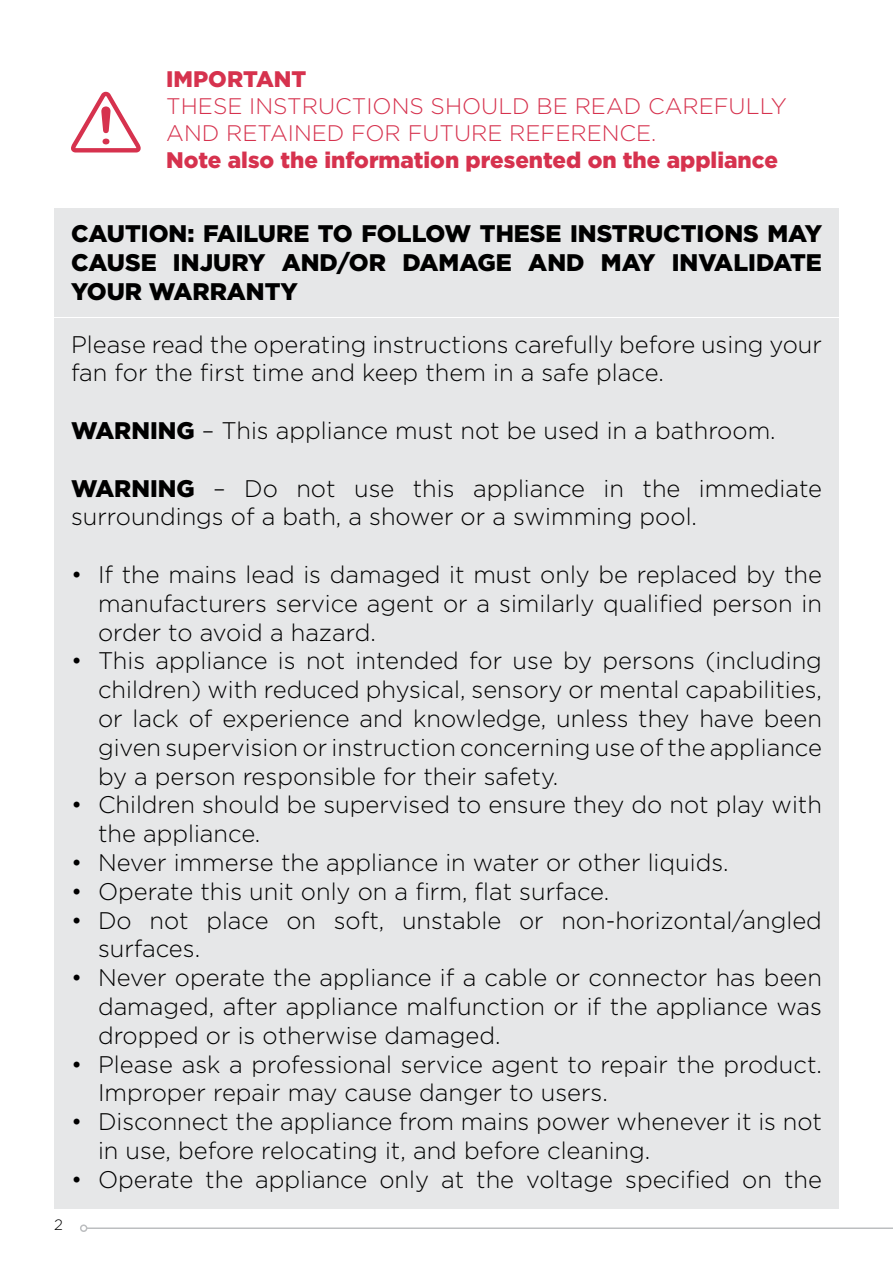
<style>
.page{position:relative;width:893px;height:1263px;background:#fff}
.page>*{position:absolute;margin:0;border:0;box-sizing:border-box;transform-origin:0 0}
.t1{font:300 24px/28.8px "Gotham";color:#000}
.t2{font:900 24px/28.8px "Gotham";color:#000;text-align:justify}
.t3{font:300 22.5px/27px "Gotham";color:#d6324e}
.t4{font:900 22.5px "Gotham";color:#d6324e}
.t5{font:300 15px "Gotham";color:#000}
.s1{font-weight:900}
</style>
<div class="page">
<svg style="left:71px;top:92px;width:70px;height:60px"></svg>
<div style="left:54px;top:209px;width:785px;height:108px;background:#e6e7e8"></div>
<div style="left:54px;top:319px;width:785px;height:890px;background:#e6e7e8"></div>
<hr style="left:87px;top:1227px;width:806px;height:2px;background:#bcbec0">
<div style="left:80px;top:1224px;width:7px;height:8px;border:2px solid #bcbec0;border-radius:50%"></div>
<p class="t4" style="left:166px;top:66px;width:142px">IMPORTANT</p>
<p class="t3" style="left:166px;top:92px;width:622px">THESE INSTRUCTIONS SHOULD BE READ CAREFULLY<br>AND RETAINED FOR FUTURE REFERENCE.</p>
<p class="t4" style="left:166px;top:147px;width:613px">Note also the information presented on the appliance</p>
<p class="t2" style="left:71px;top:219px;width:752px">CAUTION: FAILURE TO FOLLOW THESE INSTRUCTIONS MAY CAUSE INJURY AND/OR DAMAGE AND MAY INVALIDATE YOUR WARRANTY</p>
<p class="t1" style="left:71px;top:329px;width:752px">Please read the operating instructions carefully before using your fan for the first time and keep them in a safe place.</p>
<p class="t1" style="left:71px;top:416px;width:706px"><span class="s1">WARNING</span> – This appliance must not be used in a bathroom.</p>
<p class="t1" style="left:71px;top:473px;width:752px"><span class="s1">WARNING</span> – Do not use this appliance in the immediate surroundings of a bath, a shower or a swimming pool.</p>
<p class="t1" style="left:98px;top:560px;width:725px;text-align:justify;text-indent:-27px">• If the mains lead is damaged it must only be replaced by the manufacturers service agent or a similarly qualified person in order to avoid a hazard.</p>
<p class="t1" style="left:98px;top:646px;width:725px;text-align:justify;text-indent:-27px">• This appliance is not intended for use by persons (including children) with reduced physical, sensory or mental capabilities, or lack of experience and knowledge, unless they have been given supervision or instruction concerning use of the appliance by a person responsible for their safety.</p>
<p class="t1" style="left:98px;top:790px;width:725px;text-indent:-27px">• Children should be supervised to ensure they do not play with the appliance.</p>
<p class="t1" style="left:71px;top:848px;width:659px">• Never immerse the appliance in water or other liquids.</p>
<p class="t1" style="left:71px;top:877px;width:540px">• Operate this unit only on a firm, flat surface.</p>
<p class="t1" style="left:98px;top:905px;width:725px;text-indent:-27px">• Do not place on soft, unstable or non-horizontal/angled surfaces.</p>
<p class="t1" style="left:98px;top:963px;width:725px;text-align:justify;text-indent:-27px">• Never operate the appliance if a cable or connector has been damaged, after appliance malfunction or if the appliance was dropped or is otherwise damaged.</p>
<p class="t1" style="left:98px;top:1049px;width:725px;text-indent:-27px">• Please ask a professional service agent to repair the product.<br>Improper repair may cause danger to users.</p>
<p class="t1" style="left:98px;top:1107px;width:725px;text-indent:-27px">• Disconnect the appliance from mains power whenever it is not in use, before relocating it, and before cleaning.</p>
<p class="t1" style="left:71px;top:1165px;width:752px">• Operate the appliance only at the voltage specified on the</p>
<p class="t5" style="left:54px;top:1216px;width:10px">2</p>
</div>
